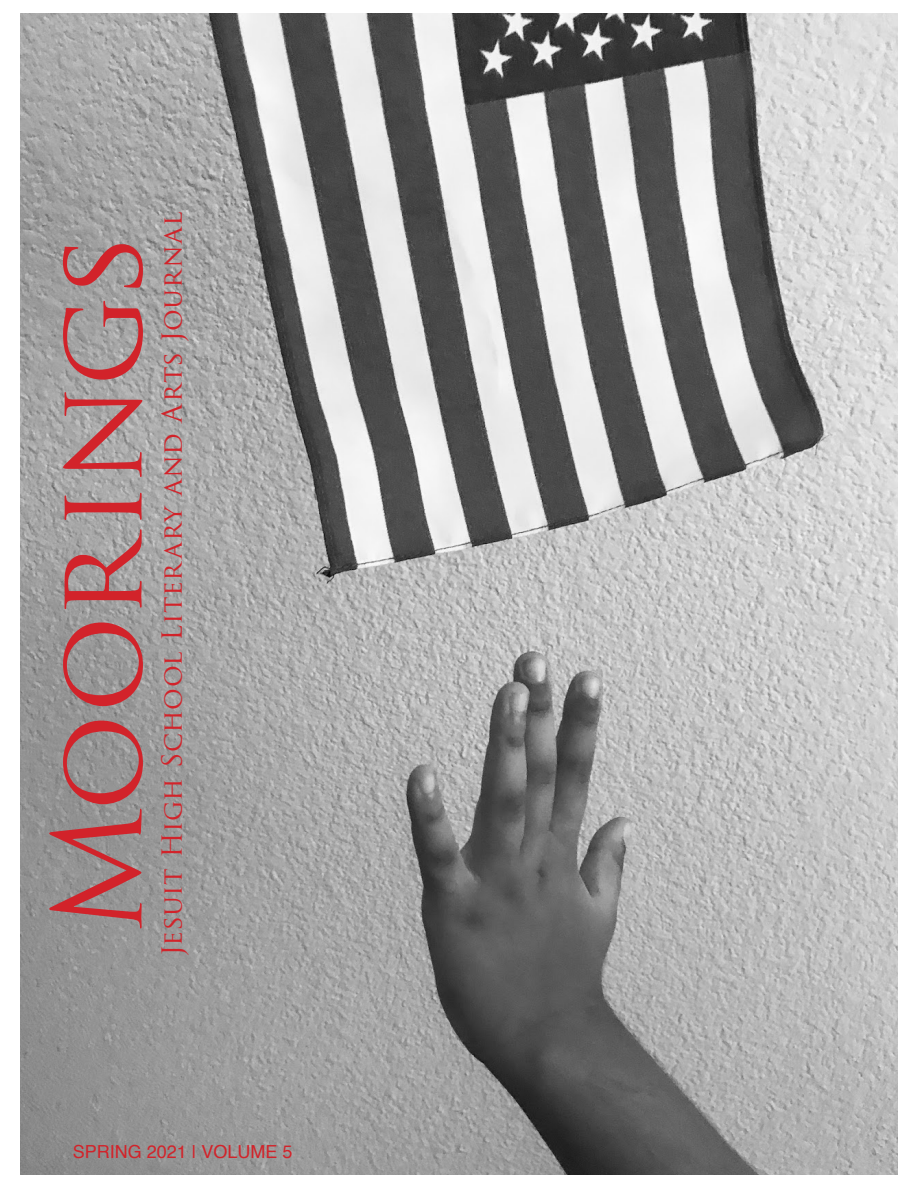
<style>
.page{position:relative;width:918px;height:1188px;background:#fff}
.page>*{position:absolute;margin:0;border:0;box-sizing:border-box;transform-origin:0 0}
.t1{font:120px "Trajan Pro";letter-spacing:-.01em;color:#d2232a}
.t2{font:27px "Trajan Pro";letter-spacing:.015em;color:#d2232a}
.t3{font:18px "Helvetica";color:#d2232a}
</style>
<div class="page">
<img style="left:21px;top:14px;width:876px;height:1160px">
<p class="t1" style="left:22px;top:935px;width:703px;rotate:-90deg">Moorings</p>
<p class="t2" style="left:155px;top:956px;width:746px;rotate:-90deg">Jesuit High School Literary and Arts Journal</p>
<p class="t3" style="left:73px;top:1138px;width:221px">SPRING 2021 | VOLUME 5</p>
</div>
